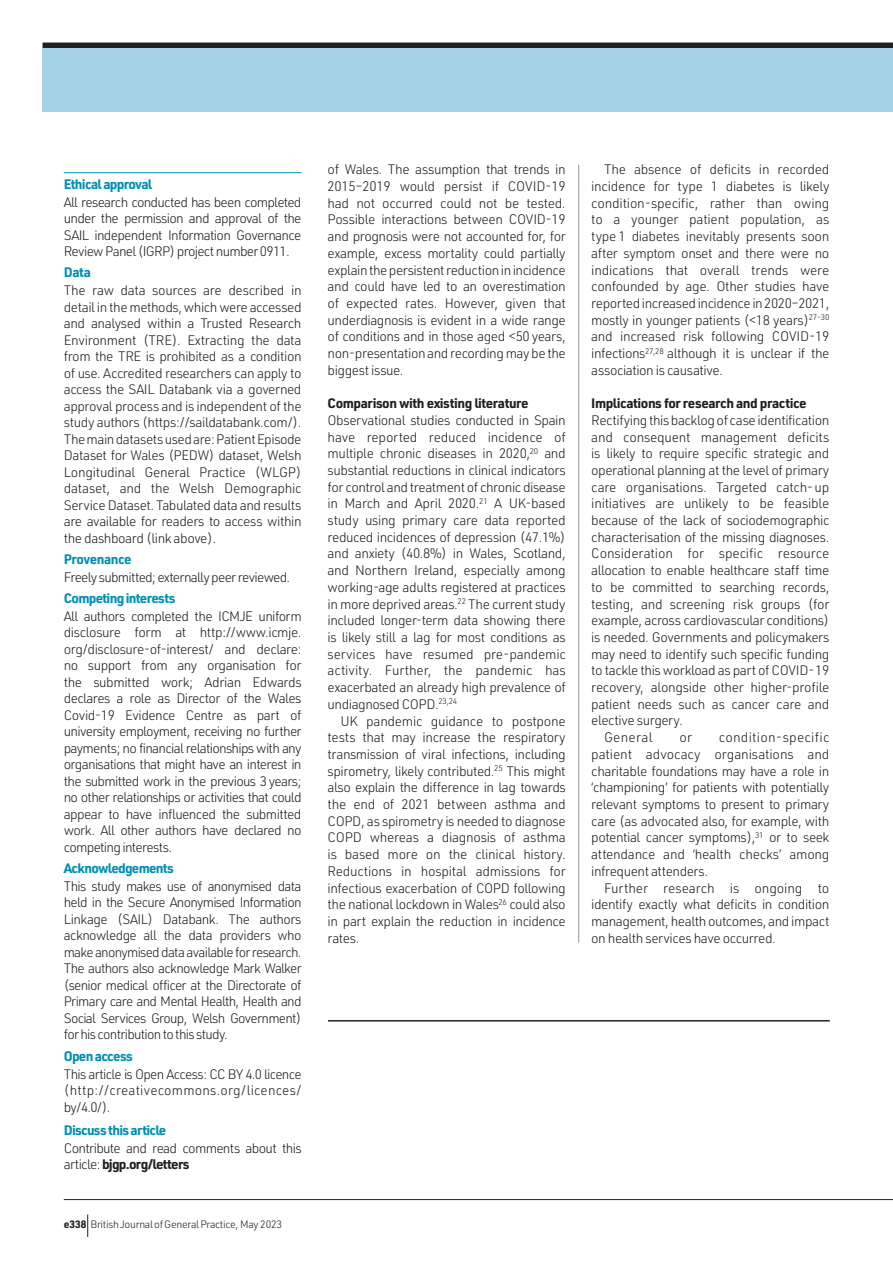
<style>
.page{position:relative;width:893px;height:1263px;background:#fff}
.page>*{position:absolute;margin:0;border:0;box-sizing:border-box;transform-origin:0 0}
.t1{font:300 13.5px/16.6px "URWDIN";letter-spacing:-.035em;color:#231f20;text-align:justify}
.t2{font:300 13.5px/16.5px "URWDIN";letter-spacing:-.055em;color:#231f20}
.t3{font:700 13.5px "URWDIN";letter-spacing:-.055em;color:#008fb3}
.t4{font:700 13.5px "URWDIN";letter-spacing:-.035em;color:#231f20}
.t5{font:300 13.5px "URWDIN";letter-spacing:-.01em;color:#231f20}
.t6{font:700 13.5px "URWDIN";letter-spacing:-.035em;color:#008fb3}
.t7{font:300 13.5px "URWDIN";letter-spacing:.015em;color:#231f20}
.t8{font:300 10.5px "URWDIN";letter-spacing:-.025em;color:#231f20}
.s1{font-weight:700}
</style>
<div class="page">
<div style="left:43px;top:43px;width:850px;height:7px;background:#231f20"></div>
<hr style="left:578px;top:165px;width:1px;height:778px;background:#939598">
<hr style="left:64px;top:172px;width:238px;height:1px;background:#008fb3">
<hr style="left:328px;top:1020px;width:502px;height:1px;background:#231f20">
<div style="left:43px;top:48px;width:850px;height:64px;background:#a2d2e3"></div>
<hr style="left:64px;top:1199px;width:829px;height:1px;background:#231f20">
<svg style="left:87px;top:1214px;width:1px;height:23px"></svg>
<p class="t3" style="left:64px;top:175px;width:90px">Ethical approval</p>
<p class="t1" style="left:64px;top:193px;width:239px">All research conducted has been completed under the permission and approval of the SAIL independent Information Governance Review Panel (IGRP) project number 0911.</p>
<p class="t3" style="left:64px;top:263px;width:29px">Data</p>
<p class="t1" style="left:64px;top:282px;width:239px">The raw data sources are described in detail in the methods, which were accessed and analysed within a Trusted Research Environment (TRE). Extracting the data from the TRE is prohibited as a condition of use. Accredited researchers can apply to access the SAIL Databank via a governed approval process and is independent of the study authors (https://saildatabank.com/).<br>The main datasets used are: Patient Episode Dataset for Wales (PEDW) dataset, Welsh Longitudinal General Practice (WLGP) dataset, and the Welsh Demographic Service Dataset. Tabulated data and results are available for readers to access within the dashboard (link above).</p>
<p class="t6" style="left:64px;top:550px;width:69px">Provenance</p>
<p class="t2" style="left:64px;top:568px;width:228px">Freely submitted; externally peer reviewed.</p>
<p class="t3" style="left:64px;top:589px;width:113px">Competing interests</p>
<p class="t1" style="left:64px;top:607px;width:239px">All authors completed the ICMJE uniform disclosure form at http://www.icmje. org/disclosure-of-interest/ and declare: no support from any organisation for the submitted work; Adrian Edwards declares a role as Director of the Wales Covid-19 Evidence Centre as part of university employment, receiving no further payments; no financial relationships with any organisations that might have an interest in the submitted work in the previous 3 years; no other relationships or activities that could appear to have influenced the submitted work. All other authors have declared no competing interests.</p>
<p class="t3" style="left:64px;top:859px;width:112px">Acknowledgements</p>
<p class="t1" style="left:64px;top:877px;width:239px">This study makes use of anonymised data held in the Secure Anonymised Information Linkage (SAIL) Databank. The authors acknowledge all the data providers who make anonymised data available for research.<br>The authors also acknowledge Mark Walker (senior medical officer at the Directorate of Primary care and Mental Health, Health and Social Services Group, Welsh Government) for his contribution to this study.</p>
<p class="t3" style="left:64px;top:1046px;width:71px">Open access</p>
<p class="t1" style="left:64px;top:1065px;width:239px">This article is Open Access: CC BY 4.0 licence (http://creativecommons.org/licences/ by/4.0/).</p>
<p class="t3" style="left:64px;top:1121px;width:104px">Discuss this article</p>
<p class="t2" style="left:64px;top:1139px;width:239px">Contribute and read comments about this article: <span class="s1">bjgp.org/letters</span></p>
<p class="t8" style="left:64px;top:1217px;width:220px"><span class="s1">e338</span> BritishJournalofGeneralPractice, May 2023</p>
<p class="t1" style="left:328px;top:161px;width:240px">of Wales. The assumption that trends in 2015–2019 would persist if COVID-19 had not occurred could not be tested.<br>Possible interactions between COVID-19 and prognosis were not accounted for, for example, excess mortality could partially explain the persistent reduction in incidence and could have led to an overestimation of expected rates. However, given that underdiagnosis is evident in a wide range of conditions and in those aged &lt;50 years, non-presentation and recording may be the biggest issue.</p>
<p class="t4" style="left:328px;top:394px;width:202px">Comparison with existing literature</p>
<p class="t1" style="left:328px;top:411px;width:240px">Observational studies conducted in Spain have reported reduced incidence of multiple chronic diseases in 2020,<sup>20</sup> and substantial reductions in clinical indicators for control and treatment of chronic disease in March and April 2020.<sup>21</sup> A UK-based study using primary care data reported reduced incidences of depression (47.1%) and anxiety (40.8%) in Wales, Scotland, and Northern Ireland, especially among working-age adults registered at practices in more deprived areas.<sup>22</sup> The current study included longer-term data showing there is likely still a lag for most conditions as services have resumed pre-pandemic activity. Further, the pandemic has exacerbated an already high prevalence of undiagnosed COPD.<sup>23,24</sup></p>
<p class="t1" style="left:328px;top:712px;width:240px;text-indent:13px">UK pandemic guidance to postpone tests that may increase the respiratory transmission of viral infections, including spirometry, likely contributed.<sup>25</sup> This might also explain the difference in lag towards the end of 2021 between asthma and COPD, as spirometry is needed to diagnose COPD whereas a diagnosis of asthma is based more on the clinical history.<br>Reductions in hospital admissions for infectious exacerbation of COPD following the national lockdown in Wales<sup>26</sup> could also in part explain the reduction in incidence rates.</p>
<p class="t1" style="left:591px;top:161px;width:240px;text-indent:13px">The absence of deficits in recorded incidence for type 1 diabetes is likely condition-specific, rather than owing to a younger patient population, as type 1 diabetes inevitably presents soon after symptom onset and there were no indications that overall trends were confounded by age. Other studies have reported increased incidence in 2020–2021, mostly in younger patients (&lt;18 years)<sup>27–30 </sup>and increased risk following COVID-19 infections<sup>27,28</sup> although it is unclear if the association is causative.</p>
<p class="t4" style="left:591px;top:394px;width:217px">Implications for research and practice</p>
<p class="t1" style="left:591px;top:411px;width:240px">Rectifying this backlog of case identification</p>
<p class="t1" style="left:591px;top:428px;width:240px">and consequent management deficits</p>
<p class="t1" style="left:591px;top:445px;width:240px">is likely to require specific strategic and</p>
<p class="t1" style="left:591px;top:461px;width:240px">operational planning at the level of primary</p>
<p class="t1" style="left:591px;top:478px;width:240px">care organisations. Targeted catch- up</p>
<p class="t1" style="left:591px;top:495px;width:240px">initiatives are unlikely to be feasible</p>
<p class="t1" style="left:591px;top:512px;width:240px">because of the lack of sociodemographic</p>
<p class="t1" style="left:591px;top:528px;width:240px">characterisation of the missing diagnoses.</p>
<p class="t5" style="left:591px;top:545px;width:240px">Consideration for specific resource</p>
<p class="t1" style="left:591px;top:562px;width:240px">allocation to enable healthcare staff time</p>
<p class="t1" style="left:591px;top:578px;width:240px">to be committed to searching records,</p>
<p class="t1" style="left:591px;top:595px;width:240px">testing, and screening risk groups (for</p>
<p class="t1" style="left:591px;top:612px;width:240px">example, across cardiovascular conditions)</p>
<p class="t1" style="left:591px;top:628px;width:240px">is needed. Governments and policymakers</p>
<p class="t1" style="left:591px;top:645px;width:240px">may need to identify such specific funding</p>
<p class="t1" style="left:591px;top:662px;width:240px">to tackle this workload as part of COVID- 19</p>
<p class="t1" style="left:591px;top:679px;width:240px">recovery, alongside other higher-profile</p>
<p class="t1" style="left:591px;top:695px;width:240px">patient needs such as cancer care and</p>
<p class="t1" style="left:591px;top:712px;width:93px">elective surgery.</p>
<p class="t7" style="left:604px;top:728px;width:50px">General</p>
<p class="t1" style="left:679px;top:729px;width:14px">or</p>
<p class="t1" style="left:591px;top:729px;width:240px;text-indent:127px">condition-specific patient advocacy organisations and charitable foundations may have a role in ‘championing’ for patients with potentially relevant symptoms to present to primary care (as advocated also, for example, with potential cancer symptoms),<sup>31</sup> or to seek attendance and ‘health checks’ among infrequent attenders.</p>
<p class="t1" style="left:591px;top:879px;width:240px;text-indent:13px">Further research is ongoing to identify exactly what deficits in condition management, health outcomes, and impact on health services have occurred.</p>
</div>
